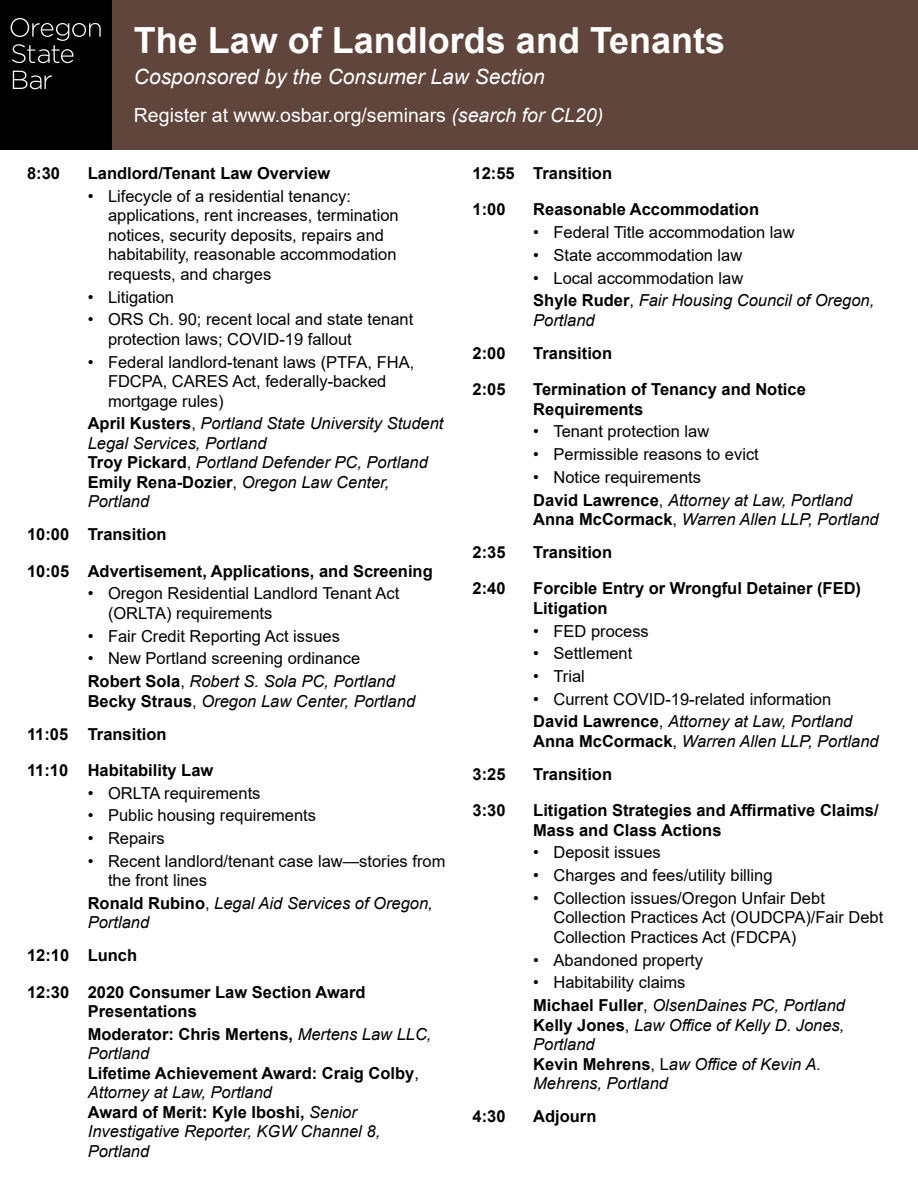
<style>
.page{position:relative;width:918px;height:1188px;background:#fff}
.page>*{position:absolute;margin:0;border:0;box-sizing:border-box;transform-origin:0 0}
.t1{font:700 36px "Arial";color:#fff}
.t2{font:italic 21px "Arial";color:#fff}
.t3{font:19.5px "Arial";color:#fff}
.t4{font:16.5px/19.5px "Arial";color:#000}
.Schedule_speaker{font:italic 16.5px/19.5px "Arial";color:#000}
.Schedule_time_and_ti{font:700 16.5px/19.5px "Arial";color:#000}
.Schedule_speaker-2{font:700 16.5px/19.5px "Arial";color:#000}
.s1{font-style:italic}
.s2{font-weight:700;font-style:normal}
.s3{font-style:normal}
.s4{font-weight:400;font-style:italic}
.s5{font-weight:400}
</style>
<div class="page">
<div style="left:107px;top:0;width:811px;height:149px;background:#5f453b"></div>
<div style="left:0;top:0;width:111px;height:149px;background:#000"></div>
<svg style="left:11px;top:18px;width:90px;height:45px"></svg>
<svg style="left:13px;top:71px;width:39px;height:18px"></svg>
<p class="t1" style="left:134px;top:15px;width:593px">The Law of Landlords and Tenants</p>
<p class="t2" style="left:134px;top:63px;width:412px">Cosponsored by the Consumer Law Section</p>
<p class="t3" style="left:134px;top:101px;width:471px">Register at www.osbar.org/seminars <span class="s1">(search for CL20)</span></p>
<p class="Schedule_time_and_ti" style="left:27px;top:164px;width:35px">8:30</p>
<p class="Schedule_time_and_ti" style="left:88px;top:164px;width:244px">Landlord/Tenant Law Overview</p>
<p class="t4" style="left:108px;top:186px;width:292px;text-indent:-20px">• Lifecycle of a residential tenancy: applications, rent increases, termination notices, security deposits, repairs and habitability, reasonable accommodation requests, and charges</p>
<p class="t4" style="left:88px;top:287px;width:88px">• Litigation</p>
<p class="t4" style="left:108px;top:310px;width:307px;text-indent:-20px">• ORS Ch. 90; recent local and state tenant protection laws; COVID-19 fallout</p>
<p class="t4" style="left:108px;top:352px;width:308px;text-indent:-20px">• Federal landlord-tenant laws (PTFA, FHA,<br>FDCPA, CARES Act, federally-backed mortgage rules)</p>
<p class="Schedule_speaker" style="left:88px;top:414px;width:357px"><span class="s2">April Kusters</span><span class="s3">,</span> Portland State University Student<br>Legal Services, Portland</p>
<p class="Schedule_speaker" style="left:88px;top:453px;width:342px"><span class="s2">Troy Pickard</span><span class="s3">,</span> Portland Defender PC, Portland</p>
<p class="Schedule_speaker" style="left:88px;top:473px;width:303px"><span class="s2">Emily Rena-Dozier</span><span class="s3">,</span> Oregon Law Center,<br>Portland</p>
<p class="Schedule_time_and_ti" style="left:27px;top:525px;width:141px">10:00 Transition</p>
<p class="Schedule_time_and_ti" style="left:27px;top:561px;width:407px">10:05 Advertisement, Applications, and Screening</p>
<p class="t4" style="left:108px;top:584px;width:293px;text-indent:-20px">• Oregon Residential Landlord Tenant Act (ORLTA) requirements</p>
<p class="t4" style="left:88px;top:626px;width:254px">• Fair Credit Reporting Act issues</p>
<p class="t4" style="left:88px;top:649px;width:274px">• New Portland screening ordinance</p>
<p class="Schedule_speaker" style="left:88px;top:672px;width:309px"><span class="s2">Robert Sola</span><span class="s3">,</span> Robert S. Sola PC, Portland</p>
<p class="Schedule_speaker" style="left:88px;top:691px;width:329px"><span class="s2">Becky Straus</span><span class="s3">,</span> Oregon Law Center, Portland</p>
<p class="Schedule_time_and_ti" style="left:27px;top:724px;width:141px">11:05 Transition</p>
<p class="Schedule_time_and_ti" style="left:27px;top:760px;width:188px">11:10 Habitability Law</p>
<p class="t4" style="left:88px;top:783px;width:174px">• ORLTA requirements</p>
<p class="t4" style="left:88px;top:806px;width:230px">• Public housing requirements</p>
<p class="t4" style="left:88px;top:828px;width:79px">• Repairs</p>
<p class="t4" style="left:108px;top:851px;width:339px;text-indent:-20px">• Recent landlord/tenant case law—stories from the front lines</p>
<p class="Schedule_speaker" style="left:88px;top:894px;width:347px"><span class="s2">Ronald Rubino</span><span class="s3">,</span> Legal Aid Services of Oregon,<br>Portland</p>
<p class="Schedule_time_and_ti" style="left:27px;top:946px;width:112px">12:10 Lunch</p>
<p class="Schedule_time_and_ti" style="left:88px;top:982px;width:279px;text-indent:-61px">12:30 2020 Consumer Law Section Award<br>Presentations</p>
<p class="Schedule_speaker-2" style="left:88px;top:1025px;width:345px">Moderator: Chris Mertens, <span class="s4">Mertens Law LLC,<br>Portland</span></p>
<p class="Schedule_speaker-2" style="left:88px;top:1064px;width:333px">Lifetime Achievement Award: Craig Colby<span class="s5">,<br></span><span class="s4">Attorney at Law, Portland</span></p>
<p class="Schedule_speaker" style="left:88px;top:1103px;width:294px"><span class="s2">Award of Merit: Kyle Iboshi,</span> Senior<br>Investigative Reporter, KGW Channel 8,<br>Portland</p>
<p class="Schedule_time_and_ti" style="left:472px;top:164px;width:141px">12:55 Transition</p>
<p class="Schedule_time_and_ti" style="left:472px;top:200px;width:35px">1:00</p>
<p class="Schedule_time_and_ti" style="left:533px;top:200px;width:227px">Reasonable Accommodation</p>
<p class="t4" style="left:533px;top:222px;width:263px">• Federal Title accommodation law</p>
<p class="t4" style="left:533px;top:245px;width:211px">• State accommodation law</p>
<p class="t4" style="left:533px;top:268px;width:212px">• Local accommodation law</p>
<p class="Schedule_speaker" style="left:533px;top:291px;width:343px"><span class="s2">Shyle Ruder</span><span class="s3">,</span> Fair Housing Council of Oregon,<br>Portland</p>
<p class="Schedule_time_and_ti" style="left:472px;top:343px;width:35px">2:00</p>
<p class="Schedule_time_and_ti" style="left:533px;top:343px;width:80px">Transition</p>
<p class="Schedule_time_and_ti" style="left:472px;top:380px;width:35px">2:05</p>
<p class="Schedule_time_and_ti" style="left:533px;top:380px;width:274px">Termination of Tenancy and Notice<br>Requirements</p>
<p class="t4" style="left:533px;top:422px;width:178px">• Tenant protection law</p>
<p class="t4" style="left:533px;top:444px;width:227px">• Permissible reasons to evict</p>
<p class="t4" style="left:533px;top:467px;width:169px">• Notice requirements</p>
<p class="Schedule_speaker" style="left:533px;top:490px;width:321px"><span class="s2">David Lawrence</span><span class="s3">,</span> Attorney at Law, Portland</p>
<p class="Schedule_speaker" style="left:533px;top:510px;width:347px"><span class="s2">Anna McCormack</span><span class="s3">,</span> Warren Allen LLP, Portland</p>
<p class="Schedule_time_and_ti" style="left:472px;top:543px;width:35px">2:35</p>
<p class="Schedule_time_and_ti" style="left:533px;top:543px;width:80px">Transition</p>
<p class="Schedule_time_and_ti" style="left:472px;top:579px;width:35px">2:40</p>
<p class="Schedule_time_and_ti" style="left:533px;top:579px;width:329px">Forcible Entry or Wrongful Detainer (FED)<br>Litigation</p>
<p class="t4" style="left:533px;top:621px;width:117px">• FED process</p>
<p class="t4" style="left:533px;top:644px;width:101px">• Settlement</p>
<p class="t4" style="left:533px;top:666px;width:53px">• Trial</p>
<p class="t4" style="left:533px;top:689px;width:300px">• Current COVID-19-related information</p>
<p class="Schedule_speaker" style="left:533px;top:712px;width:321px"><span class="s2">David Lawrence</span><span class="s3">,</span> Attorney at Law, Portland</p>
<p class="Schedule_speaker" style="left:533px;top:732px;width:347px"><span class="s2">Anna McCormack</span><span class="s3">,</span> Warren Allen LLP, Portland</p>
<p class="Schedule_time_and_ti" style="left:472px;top:765px;width:35px">3:25</p>
<p class="Schedule_time_and_ti" style="left:533px;top:765px;width:80px">Transition</p>
<p class="Schedule_time_and_ti" style="left:472px;top:801px;width:35px">3:30</p>
<p class="Schedule_time_and_ti" style="left:533px;top:801px;width:347px">Litigation Strategies and Affirmative Claims/<br>Mass and Class Actions</p>
<p class="t4" style="left:533px;top:843px;width:129px">• Deposit issues</p>
<p class="t4" style="left:533px;top:866px;width:241px">• Charges and fees/utility billing</p>
<p class="t4" style="left:554px;top:888px;width:331px;text-indent:-20px">• Collection issues/Oregon Unfair Debt<br>Collection Practices Act (OUDCPA)/Fair Debt<br>Collection Practices Act (FDCPA)</p>
<p class="t4" style="left:533px;top:950px;width:171px">• Abandoned property</p>
<p class="t4" style="left:533px;top:973px;width:154px">• Habitability claims</p>
<p class="Schedule_speaker" style="left:533px;top:996px;width:313px"><span class="s2">Michael Fuller</span><span class="s3">,</span> OlsenDaines PC, Portland</p>
<p class="Schedule_speaker" style="left:533px;top:1015px;width:313px"><span class="s2">Kelly Jones</span><span class="s3">,</span> Law Office of Kelly D. Jones,<br>Portland</p>
<p class="Schedule_speaker" style="left:533px;top:1054px;width:289px"><span class="s2">Kevin Mehrens</span><span class="s3">, L</span>aw Office of Kevin A.<br>Mehrens, Portland</p>
<p class="Schedule_time_and_ti" style="left:472px;top:1107px;width:35px">4:30</p>
<p class="Schedule_time_and_ti" style="left:533px;top:1107px;width:65px">Adjourn</p>
</div>
